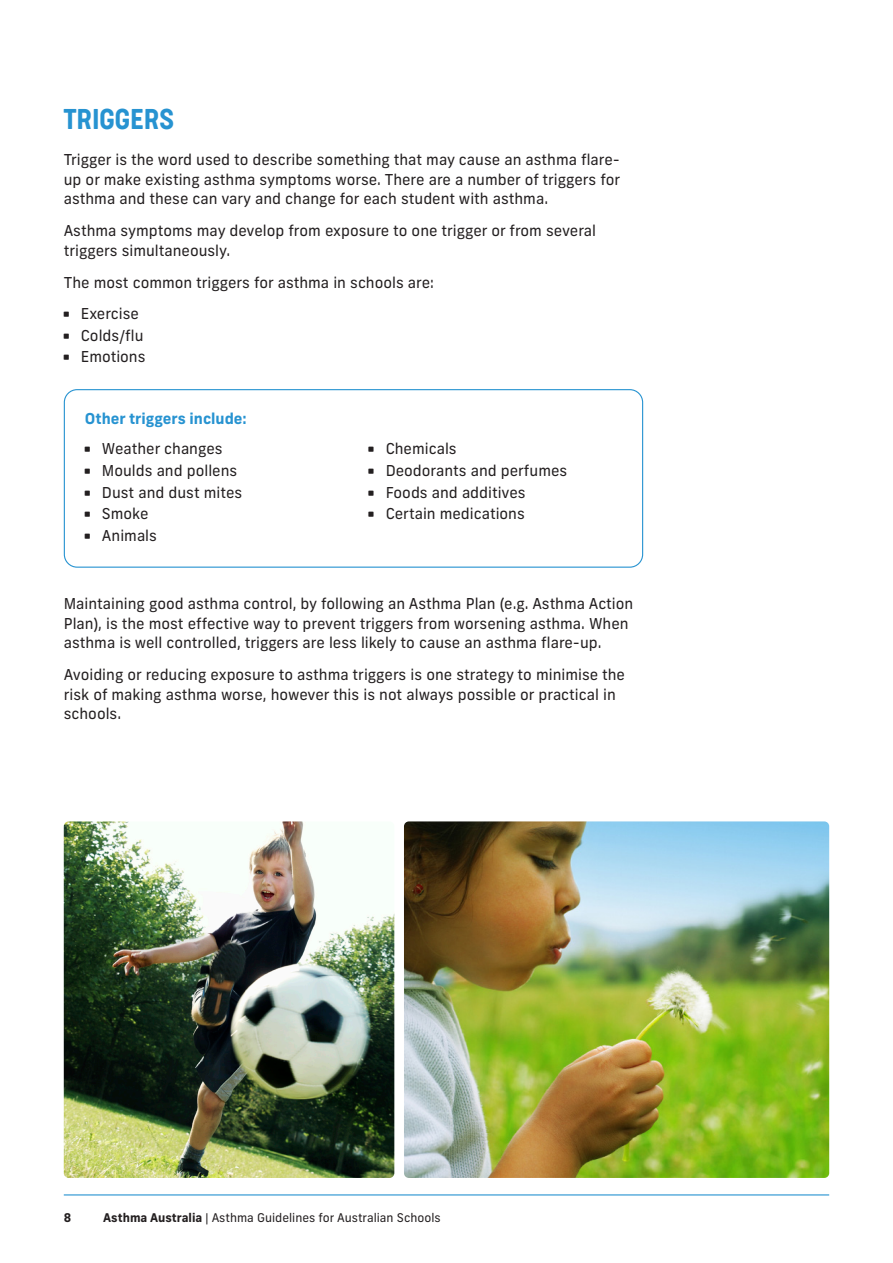
<style>
.page{position:relative;width:893px;height:1263px;background:#fff}
.page>*{position:absolute;margin:0;border:0;box-sizing:border-box;transform-origin:0 0}
.t1{font:300 27px "Cocogoose Condensed";color:#2793d1}
.Body_Copy{font:15px/19.5px "Frank New";color:#231f20}
.Body_Copy-2{font:700 15px "Frank New";color:#2793d1}
.t2{font:12px "Frank New";color:#231f20}
.t3{font:700 12px "Frank New";color:#231f20}
.s1{font-weight:700}
</style>
<div class="page">
<div style="left:64px;top:389px;width:579px;height:179px;border:1px solid #2793d1;border-radius:13px"></div>
<img style="left:64px;top:821px;width:330px;height:357px">
<img style="left:404px;top:821px;width:425px;height:357px">
<hr style="left:64px;top:1194px;width:765px;height:1px;background:#2793d1">
<p class="t1" style="left:64px;top:100px;width:111px">TRIGGERS</p>
<p class="Body_Copy" style="left:64px;top:150px;width:558px;text-align:justify">Trigger is the word used to describe something that may cause an asthma flare&shy;up or make existing asthma symptoms worse. There are a number of triggers for asthma and these can vary and change for each student with asthma.</p>
<p class="Body_Copy" style="left:64px;top:221px;width:534px">Asthma symptoms may develop from exposure to one trigger or from several triggers simultaneously.</p>
<p class="Body_Copy" style="left:64px;top:273px;width:372px">The most common triggers for asthma in schools are:</p>
<p class="Body_Copy" style="left:81px;top:304px;width:60px">Exercise</p>
<p class="Body_Copy" style="left:81px;top:325px;width:64px">Colds/flu</p>
<p class="Body_Copy" style="left:81px;top:347px;width:66px">Emotions</p>
<p class="Body_Copy-2" style="left:85px;top:408px;width:163px">Other triggers include:</p>
<p class="Body_Copy" style="left:102px;top:439px;width:122px">Weather changes</p>
<p class="Body_Copy" style="left:102px;top:461px;width:137px">Moulds and pollens</p>
<p class="Body_Copy" style="left:102px;top:482px;width:142px">Dust and dust mites</p>
<p class="Body_Copy" style="left:102px;top:504px;width:48px">Smoke</p>
<p class="Body_Copy" style="left:102px;top:525px;width:57px">Animals</p>
<p class="Body_Copy" style="left:386px;top:439px;width:72px">Chemicals</p>
<p class="Body_Copy" style="left:386px;top:461px;width:183px">Deodorants and perfumes</p>
<p class="Body_Copy" style="left:386px;top:482px;width:141px">Foods and additives</p>
<p class="Body_Copy" style="left:386px;top:504px;width:141px">Certain medications</p>
<p class="Body_Copy" style="left:64px;top:594px;width:571px">Maintaining good asthma control, by following an Asthma Plan (e.g. Asthma Action<br>Plan), is the most effective way to prevent triggers from worsening asthma. When asthma is well controlled, triggers are less likely to cause an asthma flare-up.</p>
<p class="Body_Copy" style="left:64px;top:665px;width:563px">Avoiding or reducing exposure to asthma triggers is one strategy to minimise the risk of making asthma worse, however this is not always possible or practical in schools.</p>
<p class="t3" style="left:64px;top:1210px;width:9px">8</p>
<p class="t2" style="left:103px;top:1210px;width:339px"><span class="s1">Asthma Australia</span> | Asthma Guidelines for Australian Schools</p>
</div>
